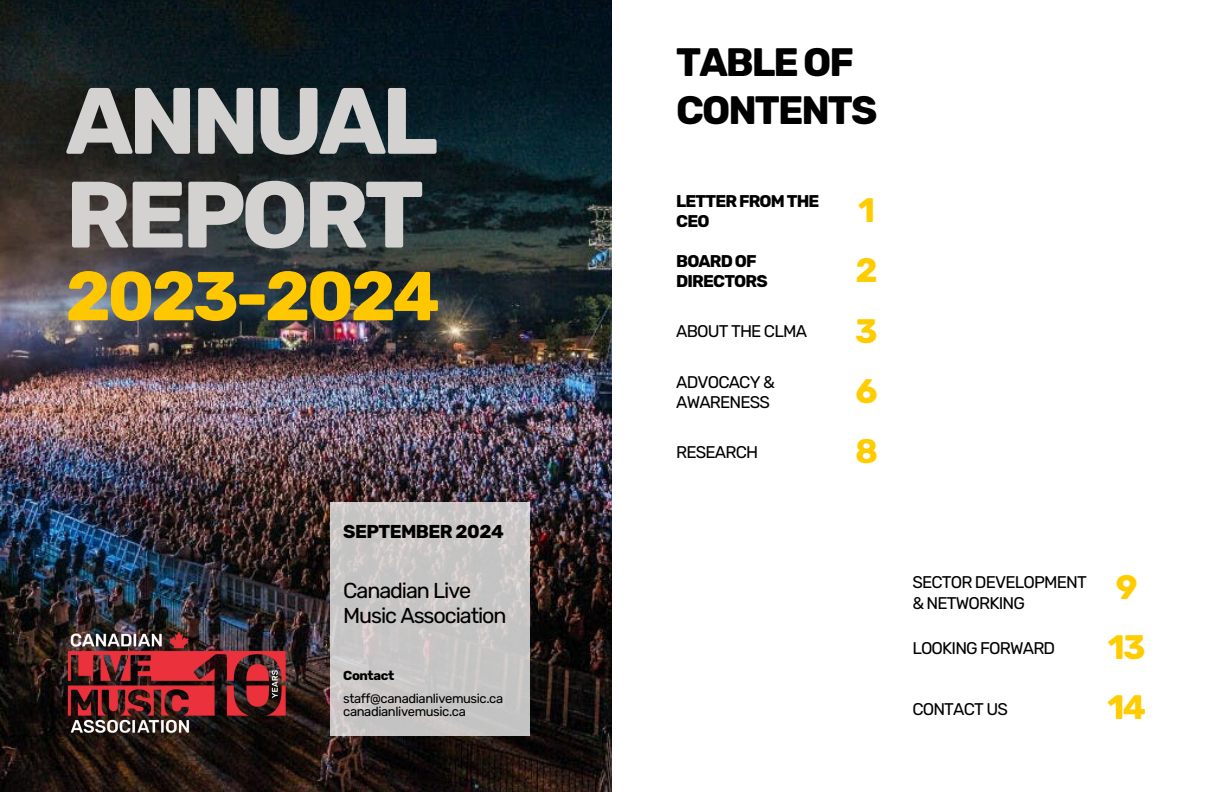
<style>
.page{position:relative;width:1224px;height:792px;background:#fff}
.page>*{position:absolute;margin:0;border:0;box-sizing:border-box;transform-origin:0 0}
.t1{font:700 94.1px/93.8px "Rubik";letter-spacing:-.05em;color:#d4d1d1}
.t2{font:700 69.1px "Rubik";letter-spacing:-.05em;color:#ffc700}
.t3{font:700 39.5px/47.3px "Rubik";letter-spacing:-.05em;color:#000}
.t4{font:700 33.9px "Rubik";color:#fc0}
.t5{font:21.6px/25.5px "Rubik";letter-spacing:-.05em;color:#000}
.t6{font:700 18.6px "Rubik";letter-spacing:-.03em;color:#000}
.t7{font:16.9px/20.2px "Rubik";letter-spacing:-.05em;color:#000}
.t8{font:700 16.9px/19.8px "Rubik";letter-spacing:-.05em;color:#000}
.t9{font:13px "Rubik";letter-spacing:-.03em;color:#000}
.t10{font:700 13px "Rubik";letter-spacing:-.03em;color:#000}
</style>
<div class="page">
<img style="left:0;top:0;width:612px;height:792px">
<svg style="left:331px;top:502px;width:199px;height:234px;background:#c9c6c6"></svg>
<img style="left:62px;top:628px;width:230px;height:108px">
<p class="t1" style="left:66px;top:75px;width:374px">ANNUAL<br>REPORT</p>
<p class="t2" style="left:66px;top:256px;width:376px">2023-2024</p>
<p class="t6" style="left:343px;top:521px;width:162px">SEPTEMBER 2024</p>
<p class="t5" style="left:343px;top:578px;width:165px">Canadian Live<br>Music Association</p>
<h6 class="t10" style="left:343px;top:668px;width:52px">Contact</h6>
<h4 class="t9" style="left:343px;top:691px;width:162px">staff@canadianlivemusic.ca</h4>
<h3 class="t9" style="left:343px;top:703px;width:124px">canadianlivemusic.ca</h3>
<h2 class="t3" style="left:676px;top:39px;width:203px">TABLE OF<br>CONTENTS</h2>
<h4 class="t8" style="left:676px;top:191px;width:145px">LETTER FROM THE<br>CEO</h4>
<h4 class="t4" style="left:858px;top:190px;width:19px">1</h4>
<p class="t8" style="left:676px;top:252px;width:93px">BOARD OF<br>DIRECTORS</p>
<h5 class="t7" style="left:676px;top:321px;width:132px">ABOUT THE CLMA</h5>
<h5 class="t7" style="left:676px;top:372px;width:100px">ADVOCACY &amp;<br>AWARENESS</h5>
<h5 class="t7" style="left:676px;top:442px;width:83px">RESEARCH</h5>
<h5 class="t4" style="left:855px;top:251px;width:24px">2</h5>
<p class="t4" style="left:855px;top:311px;width:24px">3</p>
<p class="t4" style="left:855px;top:371px;width:24px">6</p>
<p class="t4" style="left:855px;top:431px;width:25px">8</p>
<p class="t7" style="left:912px;top:573px;width:176px">SECTOR DEVELOPMENT &amp; NETWORKING</p>
<p class="t7" style="left:912px;top:638px;width:144px">LOOKING FORWARD</p>
<p class="t7" style="left:912px;top:699px;width:97px">CONTACT US</p>
<h5 class="t4" style="left:1116px;top:567px;width:23px">9</h5>
<h5 class="t4" style="left:1108px;top:627px;width:39px">13</h5>
<p class="t4" style="left:1107px;top:688px;width:40px">14</p>
</div>
